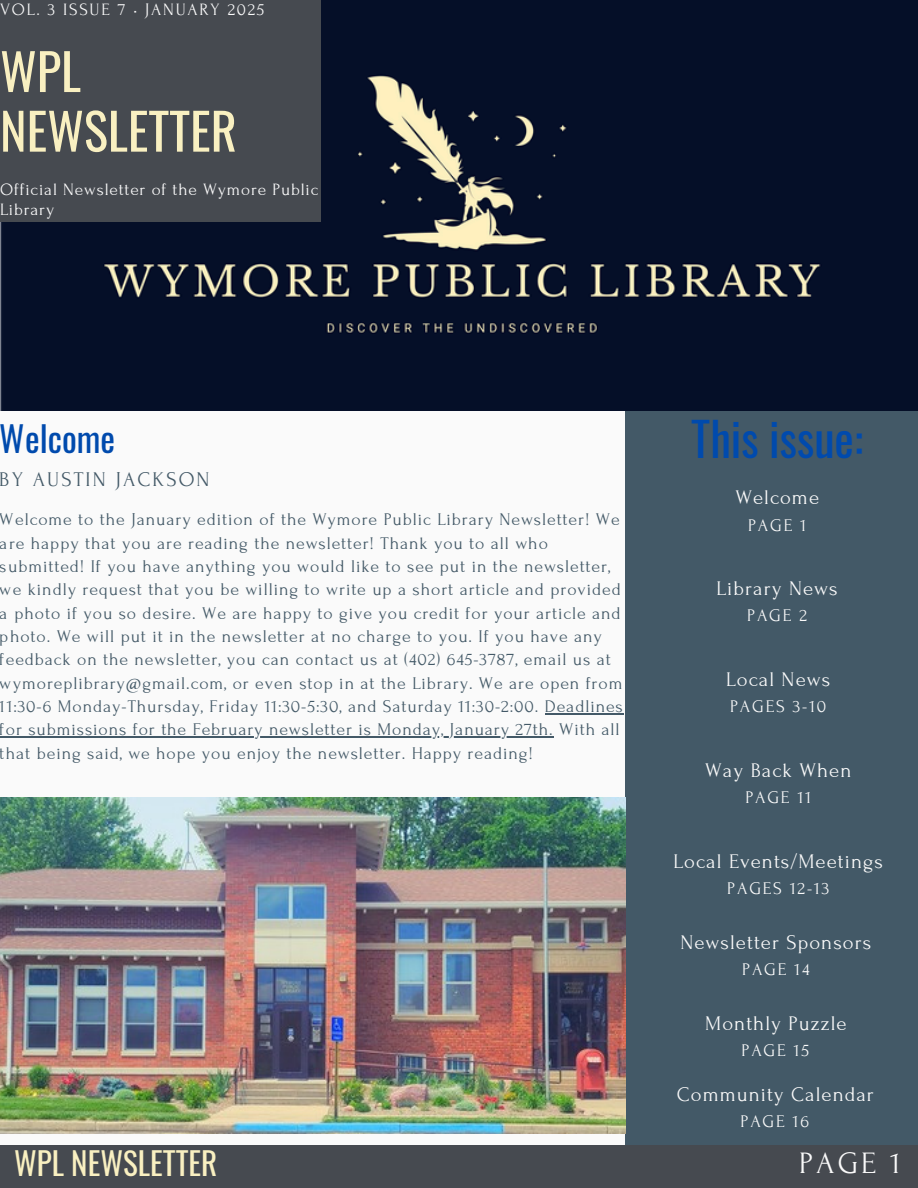
<style>
.page{position:relative;width:918px;height:1188px;background:#fafafa}
.page>*{position:absolute;margin:0;border:0;box-sizing:border-box;transform-origin:0 0}
.t1{font:50.55px/59.6px "Oswald";color:#f9f0c1}
.t2{font:46.2px "Oswald";color:#004aad}
.t3{font:34.8px "Oswald";color:#004aad}
.t4{font:31.05px "Oswald";color:#f9f0c1}
.t5{font:31.05px "Forum";color:#fafafa}
.t6{font:20.85px "Forum";letter-spacing:.1em;color:#435967}
.t7{font:20.7px "Forum";letter-spacing:.05em;color:#fafafa}
.t8{font:17.85px/23.4px "Forum";letter-spacing:.05em;color:#435967}
.t9{font:17.85px "Forum";letter-spacing:.1em;color:#fafafa}
.t10{font:17.25px/20.5px "Forum";letter-spacing:.05em;color:#fafafa}
.t11{font:17.25px "Forum";letter-spacing:.1em;color:#fafafa}
</style>
<div class="page">
<div style="left:625px;top:392px;width:293px;height:796px;background:#435967"></div>
<img style="left:0;top:0;width:918px;height:411px">
<img style="left:0;top:798px;width:626px;height:335px">
<div style="left:0;top:0;width:321px;height:222px;background:#464a50"></div>
<div style="left:0;top:1145px;width:918px;height:42px;background:#464a50"></div>
<hr style="left:545px;top:713px;width:79px;height:1px;background:#435967">
<hr style="left:0;top:736px;width:554px;height:2px;background:#435967">
<h6 class="t11" style="left:0;top:0;width:266px">VOL. 3 ISSUE 7 • JANUARY 2025</h6>
<h1 class="t1" style="left:0;top:39px;width:238px">WPL<br>NEWSLETTER</h1>
<p class="t10" style="left:0;top:179px;width:320px">Official Newsletter of the Wymore Public<br>Library</p>
<p class="t3" style="left:0;top:411px;width:117px">Welcome</p>
<h6 class="t6" style="left:0;top:468px;width:211px">BY AUSTIN JACKSON</h6>
<p class="t8" style="left:0;top:508px;width:624px">Welcome to the January edition of the Wymore Public Library Newsletter! We are happy that you are reading the newsletter! Thank you to all who submitted! If you have anything you would like to see put in the newsletter, we kindly request that you be willing to write up a short article and provided a photo if you so desire. We are happy to give you credit for your article and photo. We will put it in the newsletter at no charge to you. If you have any feedback on the newsletter, you can contact us at (402) 645-3787, email us at wymoreplibrary@gmail.com, or even stop in at the Library. We are open from 11:30-6 Monday-Thursday, Friday 11:30-5:30, and Saturday 11:30-2:00. Deadlines</p>
<h3 class="t8" style="left:0;top:718px;width:621px">for submissions for the February newsletter is Monday, January 27th. With all that being said, we hope you enjoy the newsletter. Happy reading!</h3>
<p class="t2" style="left:691px;top:403px;width:173px">This issue:</p>
<h2 class="t7" style="left:735px;top:486px;width:85px">Welcome</h2>
<h6 class="t9" style="left:748px;top:515px;width:60px">PAGE 1</h6>
<p class="t7" style="left:717px;top:577px;width:123px">Library News</p>
<h6 class="t9" style="left:747px;top:606px;width:61px">PAGE 2</h6>
<p class="t7" style="left:726px;top:668px;width:106px">Local News</p>
<h6 class="t9" style="left:730px;top:697px;width:98px">PAGES 3-10</h6>
<p class="t7" style="left:705px;top:759px;width:148px">Way Back When</p>
<h6 class="t9" style="left:745px;top:788px;width:67px">PAGE 11</h6>
<p class="t7" style="left:674px;top:850px;width:211px">Local Events/Meetings</p>
<h6 class="t9" style="left:727px;top:879px;width:104px">PAGES 12-13</h6>
<p class="t7" style="left:680px;top:931px;width:192px">Newsletter Sponsors</p>
<h6 class="t9" style="left:742px;top:960px;width:69px">PAGE 14</h6>
<h5 class="t7" style="left:705px;top:1012px;width:143px">Monthly Puzzle</h5>
<p class="t9" style="left:742px;top:1041px;width:69px">PAGE 15</p>
<p class="t7" style="left:677px;top:1083px;width:199px">Community Calendar</p>
<h6 class="t9" style="left:741px;top:1112px;width:70px">PAGE 16</h6>
<p class="t4" style="left:14px;top:1139px;width:205px">WPL NEWSLETTER</p>
<h5 class="t5" style="left:799px;top:1146px;width:103px">PAGE 1</h5>
</div>
